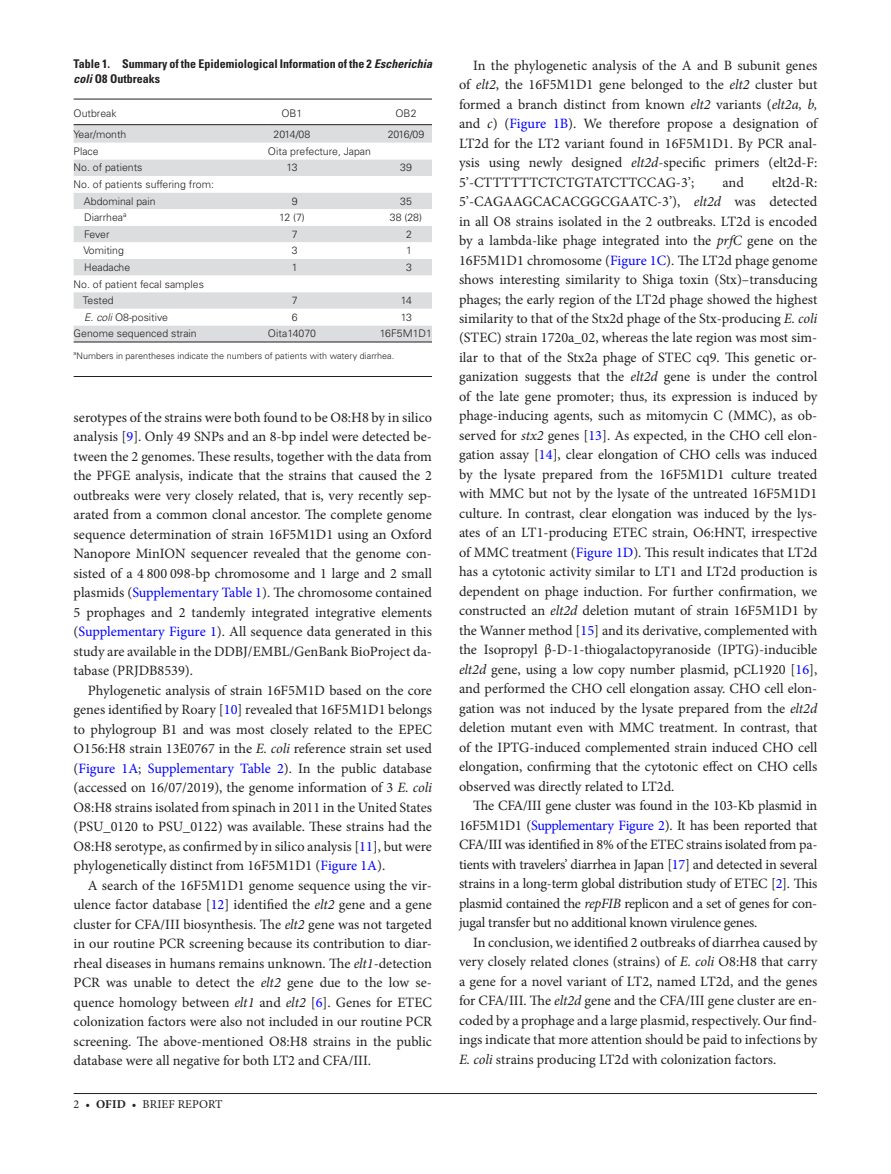
<style>
.page{position:relative;width:891px;height:1174px;background:#fff}
.page>*{position:absolute;margin:0;border:0;box-sizing:border-box;transform-origin:0 0}
.t1{font:14.25px/19.5px "Minion Pro";color:#231f20;text-align:justify}
.t2{font:700 condensed 12px/15px "Univers LT Std";color:#231f20}
.t3{font:12px "Minion Pro";letter-spacing:.01em;color:#231f20}
.t4{font:300 10.5px/16.6px "Univers LT Std";color:#231f20}
.t5{font:300 9px "Univers LT Std";color:#231f20}
.t6{font:300 6px "Univers LT Std";color:#231f20}
.s1{font-style:italic}
.s2{color:#00f}
.s3{font-weight:700}
</style>
<div class="page">
<hr style="left:74px;top:1093px;width:743px;height:1px;background:#231f20">
<hr style="left:74px;top:376px;width:358px;height:1px;background:#231f20">
<svg style="left:74px;top:125px;width:358px;height:217px;background:#d9dadc"></svg>
<svg style="left:74px;top:143px;width:358px;height:182px"></svg>
<hr style="left:74px;top:99px;width:194px;height:1px;background:#231f20">
<hr style="left:74px;top:124px;width:194px;height:1px;background:#231f20">
<hr style="left:268px;top:99px;width:112px;height:1px;background:#231f20">
<hr style="left:268px;top:124px;width:112px;height:1px;background:#231f20">
<hr style="left:380px;top:99px;width:52px;height:1px;background:#231f20">
<hr style="left:380px;top:124px;width:52px;height:1px;background:#231f20">
<hr style="left:74px;top:342px;width:194px;height:1px;background:#231f20">
<hr style="left:268px;top:342px;width:112px;height:1px;background:#231f20">
<hr style="left:380px;top:342px;width:52px;height:1px;background:#231f20">
<p class="t2" style="left:74px;top:56px;width:360px">Table 1. Summary of the Epidemiological Information of the 2 <span class="s1">Escherichia coli</span> O8 Outbreaks</p>
<p class="t4" style="left:74px;top:105px;width:45px">Outbreak</p>
<p class="t4" style="left:281px;top:105px;width:23px">OB1</p>
<p class="t4" style="left:395px;top:105px;width:23px">OB2</p>
<p class="t4" style="left:74px;top:126px;width:54px">Year/month</p>
<p class="t4" style="left:274px;top:126px;width:38px">2014/08</p>
<p class="t4" style="left:388px;top:126px;width:38px">2016/09</p>
<p class="t4" style="left:74px;top:143px;width:27px">Place</p>
<p class="t4" style="left:268px;top:143px;width:105px">Oita prefecture, Japan</p>
<p class="t4" style="left:74px;top:159px;width:70px">No. of patients</p>
<p class="t4" style="left:286px;top:159px;width:13px">13</p>
<p class="t4" style="left:400px;top:159px;width:13px">39</p>
<p class="t4" style="left:84px;top:176px;width:132px;text-indent:-10px">No. of patients suffering from:<br>Abdominal pain</p>
<p class="t4" style="left:292px;top:193px;width:7px">9</p>
<p class="t4" style="left:400px;top:193px;width:13px">35</p>
<p class="t4" style="left:84px;top:209px;width:44px">Diarrhea<sup>a</sup></p>
<p class="t4" style="left:279px;top:209px;width:27px">12 (7)</p>
<p class="t4" style="left:390px;top:209px;width:34px">38 (28)</p>
<p class="t4" style="left:84px;top:226px;width:27px">Fever</p>
<p class="t4" style="left:292px;top:226px;width:7px">7</p>
<p class="t4" style="left:406px;top:226px;width:7px">2</p>
<p class="t4" style="left:83px;top:242px;width:42px">Vomiting</p>
<p class="t4" style="left:292px;top:242px;width:7px">3</p>
<p class="t4" style="left:406px;top:242px;width:7px">1</p>
<p class="t4" style="left:84px;top:259px;width:48px">Headache</p>
<p class="t4" style="left:292px;top:259px;width:7px">1</p>
<p class="t4" style="left:406px;top:259px;width:7px">3</p>
<p class="t4" style="left:83px;top:276px;width:123px;text-indent:-9px">No. of patient fecal samples<br>Tested</p>
<p class="t4" style="left:292px;top:292px;width:7px">7</p>
<p class="t4" style="left:401px;top:292px;width:13px">14</p>
<p class="t4" style="left:84px;top:309px;width:85px"><span class="s1">E. coli</span> O8-positive</p>
<p class="t4" style="left:292px;top:309px;width:7px">6</p>
<p class="t4" style="left:401px;top:309px;width:13px">13</p>
<p class="t4" style="left:74px;top:325px;width:125px">Genome sequenced strain</p>
<p class="t4" style="left:268px;top:325px;width:50px">Oita14070</p>
<p class="t4" style="left:380px;top:325px;width:53px">16F5M1D1</p>
<p class="t6" style="left:74px;top:349px;width:4px">a</p>
<p class="t5" style="left:77px;top:350px;width:319px">Numbers in parentheses indicate the numbers of patients with watery diarrhea.</p>
<p class="t1" style="left:74px;top:407px;width:360px">serotypes of the strains were both found to be O8:H8 by in silico analysis [<span class="s2">9</span>]. Only 49 SNPs and an 8-bp indel were detected be&shy;tween the 2 genomes. These results, together with the data from the PFGE analysis, indicate that the strains that caused the 2 outbreaks were very closely related, that is, very recently sep&shy;arated from a common clonal ancestor. The complete genome sequence determination of strain 16F5M1D1 using an Oxford Nanopore MinION sequencer revealed that the genome con&shy;sisted of a 4 800 098-bp chromosome and 1 large and 2 small plasmids (<span class="s2">Supplementary Table 1</span>). The chromosome contained 5 prophages and 2 tandemly integrated integrative elements (<span class="s2">Supplementary Figure 1</span>). All sequence data generated in this study are available in the DDBJ/EMBL/GenBank BioProject da&shy;tabase (PRJDB8539).</p>
<p class="t1" style="left:74px;top:680px;width:360px;text-indent:14px">Phylogenetic analysis of strain 16F5M1D based on the core genes identified by Roary [<span class="s2">10</span>] revealed that 16F5M1D1 belongs to phylogroup B1 and was most closely related to the EPEC O156:H8 strain 13E0767 in the <span class="s1">E. coli</span> reference strain set used (<span class="s2">Figure 1A</span>; <span class="s2">Supplementary Table 2</span>). In the public database (accessed on 16/07/2019), the genome information of 3 <span class="s1">E. coli </span>O8:H8 strains isolated from spinach in 2011 in the United States (PSU_0120 to PSU_0122) was available. These strains had the O8:H8 serotype, as confirmed by in silico analysis [<span class="s2">11</span>], but were phylogenetically distinct from 16F5M1D1 (<span class="s2">Figure 1A</span>).</p>
<p class="t1" style="left:74px;top:875px;width:360px;text-indent:14px">A search of the 16F5M1D1 genome sequence using the vir&shy;ulence factor database [<span class="s2">12</span>] identified the <span class="s1">elt2</span> gene and a gene cluster for CFA/III biosynthesis. The <span class="s1">elt2</span> gene was not targeted in our routine PCR screening because its contribution to diar&shy;rheal diseases in humans remains unknown. The <span class="s1">elt1</span>-detection PCR was unable to detect the <span class="s1">elt2</span> gene due to the low se&shy;quence homology between <span class="s1">elt1</span> and <span class="s1">elt2</span> [<span class="s2">6</span>]. Genes for ETEC colonization factors were also not included in our routine PCR screening. The above-mentioned O8:H8 strains in the public database were all negative for both LT2 and CFA/III.</p>
<p class="t3" style="left:74px;top:1096px;width:151px">2 • <span class="s3">ofid</span> • BRIEF REPORT</p>
<p class="t1" style="left:459px;top:55px;width:360px;text-indent:14px">In the phylogenetic analysis of the A and B subunit genes of <span class="s1">elt2</span>, the 16F5M1D1 gene belonged to the <span class="s1">elt2</span> cluster but formed a branch distinct from known <span class="s1">elt2</span> variants (<span class="s1">elt2a, b, </span>and <span class="s1">c</span>) (<span class="s2">Figure 1B</span>). We therefore propose a designation of LT2d for the LT2 variant found in 16F5M1D1. By PCR anal&shy;ysis using newly designed <span class="s1">elt2d</span>-specific primers (elt2d-F:<br>5’-CTTTTTTCTCTGTATCTTCCAG-3’;</p>
<p class="t1" style="left:459px;top:172px;width:360px;text-indent:313px">elt2d-R:<br>5’-CAGAAGCACACGGCGAATC-3’), <span class="s1">elt2d</span> was detected in all O8 strains isolated in the 2 outbreaks. LT2d is encoded by a lambda-like phage integrated into the <span class="s1">prfC</span> gene on the 16F5M1D1 chromosome (<span class="s2">Figure 1C</span>). The LT2d phage genome shows interesting similarity to Shiga toxin (Stx)–transducing phages; the early region of the LT2d phage showed the highest similarity to that of the Stx2d phage of the Stx-producing <span class="s1">E. coli </span>(STEC) strain 1720a_02, whereas the late region was most sim&shy;ilar to that of the Stx2a phage of STEC cq9. This genetic or&shy;ganization suggests that the <span class="s1">elt2d</span> gene is under the control of the late gene promoter; thus, its expression is induced by phage-inducing agents, such as mitomycin C (MMC), as ob&shy;served for <span class="s1">stx2</span> genes [<span class="s2">13</span>]. As expected, in the CHO cell elon&shy;gation assay [<span class="s2">14</span>], clear elongation of CHO cells was induced by the lysate prepared from the 16F5M1D1 culture treated with MMC but not by the lysate of the untreated 16F5M1D1 culture. In contrast, clear elongation was induced by the lys&shy;ates of an LT1-producing ETEC strain, O6:HNT, irrespective of MMC treatment (<span class="s2">Figure 1D</span>). This result indicates that LT2d has a cytotonic activity similar to LT1 and LT2d production is dependent on phage induction. For further confirmation, we constructed an <span class="s1">elt2d</span> deletion mutant of strain 16F5M1D1 by the Wanner method [<span class="s2">15</span>] and its derivative, complemented with the Isopropyl β-D-1-thiogalactopyranoside (IPTG)-inducible <span class="s1">elt2d</span> gene, using a low copy number plasmid, pCL1920 [<span class="s2">16</span>], and performed the CHO cell elongation assay. CHO cell elon&shy;gation was not induced by the lysate prepared from the <span class="s1">elt2d </span>deletion mutant even with MMC treatment. In contrast, that of the IPTG-induced complemented strain induced CHO cell elongation, confirming that the cytotonic effect on CHO cells observed was directly related to LT2d.</p>
<p class="t1" style="left:459px;top:796px;width:360px;text-indent:14px">The CFA/III gene cluster was found in the 103-Kb plasmid in 16F5M1D1 (<span class="s2">Supplementary Figure 2</span>). It has been reported that CFA/III was identified in 8% of the ETEC strains isolated from pa&shy;tients with travelers’ diarrhea in Japan [<span class="s2">17</span>] and detected in several strains in a long-term global distribution study of ETEC [<span class="s2">2</span>]. This plasmid contained the <span class="s1">repFIB</span> replicon and a set of genes for con&shy;jugal transfer but no additional known virulence genes.</p>
<p class="t1" style="left:459px;top:933px;width:360px;text-indent:14px">In conclusion, we identified 2 outbreaks of diarrhea caused by very closely related clones (strains) of <span class="s1">E. coli</span> O8:H8 that carry a gene for a novel variant of LT2, named LT2d, and the genes for CFA/III. The <span class="s1">elt2d</span> gene and the CFA/III gene cluster are en&shy;coded by a prophage and a large plasmid, respectively. Our find&shy;ings indicate that more attention should be paid to infections by <span class="s1">E. coli</span> strains producing LT2d with colonization factors.</p>
<p class="t1" style="left:722px;top:172px;width:23px">and</p>
</div>
